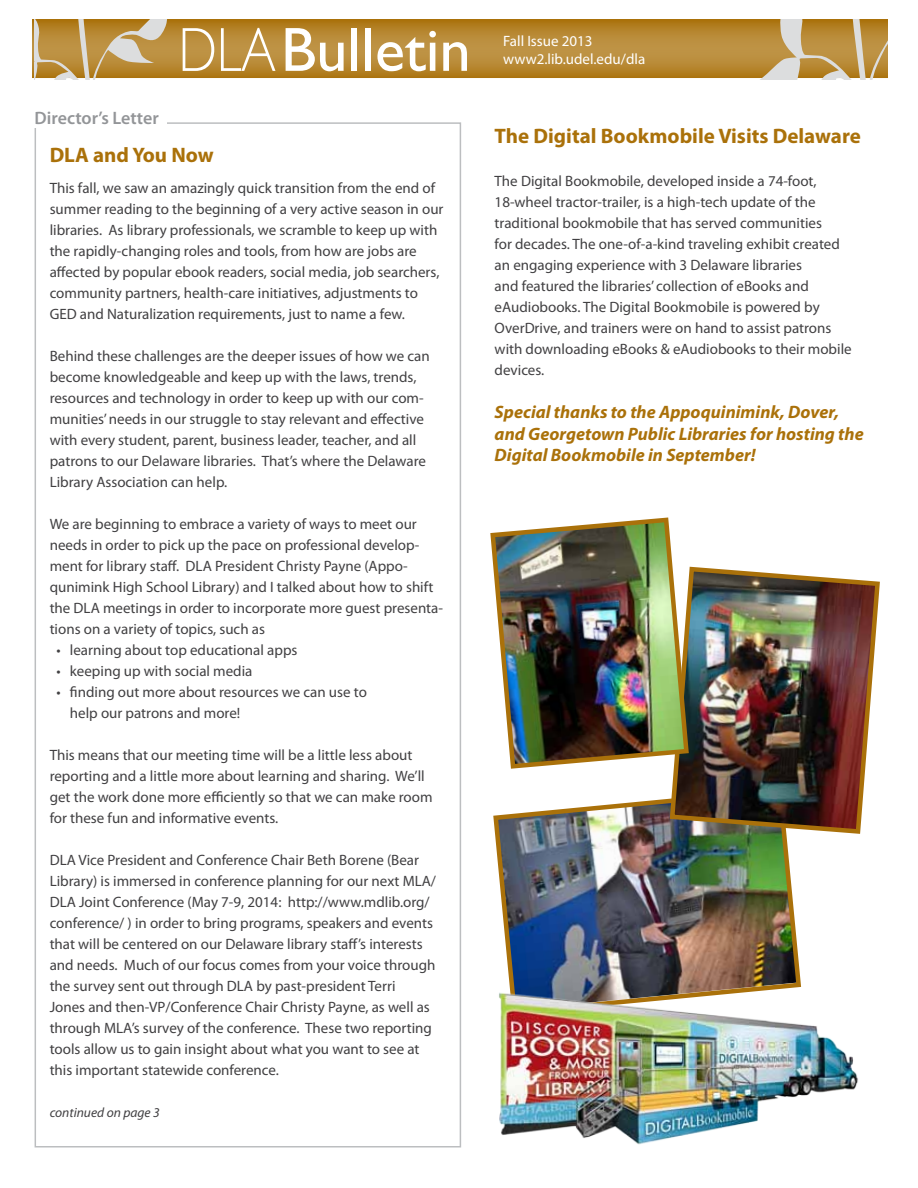
<style>
.page{position:relative;width:918px;height:1188px;background:#fff}
.page>*{position:absolute;margin:0;border:0;box-sizing:border-box;transform-origin:0 0}
.t1{font:62.7px "Gill Sans";color:#fff}
.t2{font:700 21px "Myriad Pro";color:#aa710a}
.t3{font:italic 700 18px/21.6px "Myriad Pro";color:#aa710a}
.t4{font:600 18px "Myriad Pro";color:#939598}
.t5{font:15px/21px "Myriad Pro";color:#414042}
.t6{font:15px "Myriad Pro";color:#fff}
.t7{font:italic 13.5px "Myriad Pro";color:#414042}
.s1{font-weight:300}
</style>
<div class="page">
<svg style="left:32px;top:19px;width:713px;height:59px;background:#b68730"></svg>
<svg style="left:745px;top:19px;width:143px;height:61px;background:#c19d5d"></svg>
<svg style="left:35px;top:19px;width:132px;height:61px;background:#c19d5e"></svg>
<img style="left:493px;top:799px;width:307px;height:174px">
<img style="left:499px;top:973px;width:359px;height:172px">
<img style="left:667px;top:566px;width:213px;height:270px">
<img style="left:490px;top:517px;width:201px;height:254px">
<h1 class="t1" style="left:179px;top:13px;width:294px"><span class="s1">DLA</span>Bulletin</h1>
<p class="t4" style="left:35px;top:106px;width:126px">Director’s Letter</p>
<h2 class="t2" style="left:50px;top:141px;width:166px">DLA and You Now</h2>
<p class="t5" style="left:50px;top:178px;width:395px">This fall, we saw an amazingly quick transition from the end of summer reading to the beginning of a very active season in our libraries. As library professionals, we scramble to keep up with the rapidly-changing roles and tools, from how are jobs are affected by popular ebook readers, social media, job searchers, community partners, health-care initiatives, adjustments to GED and Naturalization requirements, just to name a few.</p>
<p class="t5" style="left:50px;top:346px;width:382px">Behind these challenges are the deeper issues of how we can become knowledgeable and keep up with the laws, trends, resources and technology in order to keep up with our com&shy;munities’ needs in our struggle to stay relevant and effective with every student, parent, business leader, teacher, and all patrons to our Delaware libraries. That’s where the Delaware Library Association can help.</p>
<p class="t5" style="left:50px;top:514px;width:395px">We are beginning to embrace a variety of ways to meet our needs in order to pick up the pace on professional develop&shy;ment for library staff. DLA President Christy Payne (Appo&shy;qunimink High School Library) and I talked about how to shift the DLA meetings in order to incorporate more guest presenta&shy;tions on a variety of topics, such as</p>
<p class="t5" style="left:56px;top:640px;width:243px">• learning about top educational apps</p>
<p class="t5" style="left:56px;top:661px;width:198px">• keeping up with social media</p>
<p class="t5" style="left:70px;top:682px;width:299px;text-indent:-14px">• finding out more about resources we can use to help our patrons and more!</p>
<p class="t5" style="left:50px;top:745px;width:384px">This means that our meeting time will be a little less about reporting and a little more about learning and sharing. We’ll get the work done more efficiently so that we can make room for these fun and informative events.</p>
<p class="t5" style="left:50px;top:850px;width:388px">DLA Vice President and Conference Chair Beth Borene (Bear Library) is immersed in conference planning for our next MLA/ DLA Joint Conference (May 7-9, 2014: http://www.mdlib.org/ conference/ ) in order to bring programs, speakers and events that will be centered on our Delaware library staff’s interests and needs. Much of our focus comes from your voice through the survey sent out through DLA by past-president Terri<br>Jones and then-VP/Conference Chair Christy Payne, as well as through MLA’s survey of the conference. These two reporting tools allow us to gain insight about what you want to see at this important statewide conference.</p>
<p class="t7" style="left:50px;top:1104px;width:112px">continued on page 3</p>
<p class="t6" style="left:503px;top:32px;width:91px">Fall Issue 2013</p>
<p class="t6" style="left:503px;top:50px;width:143px">www2.lib.udel.edu/dla</p>
<h2 class="t2" style="left:495px;top:122px;width:368px">The Digital Bookmobile Visits Delaware</h2>
<p class="t5" style="left:495px;top:170px;width:359px">The Digital Bookmobile, developed inside a 74-foot, 18-wheel tractor-trailer, is a high-tech update of the traditional bookmobile that has served communities<br>for decades. The one-of-a-kind traveling exhibit created an engaging experience with 3 Delaware libraries<br>and featured the libraries’ collection of eBooks and eAudiobooks. The Digital Bookmobile is powered by OverDrive, and trainers were on hand to assist patrons with downloading eBooks &amp; eAudiobooks to their mobile devices.</p>
<p class="t3" style="left:495px;top:401px;width:371px">Special thanks to the Appoquinimink, Dover, and Georgetown Public Libraries for hosting the<br>Digital Bookmobile in September!</p>
</div>
